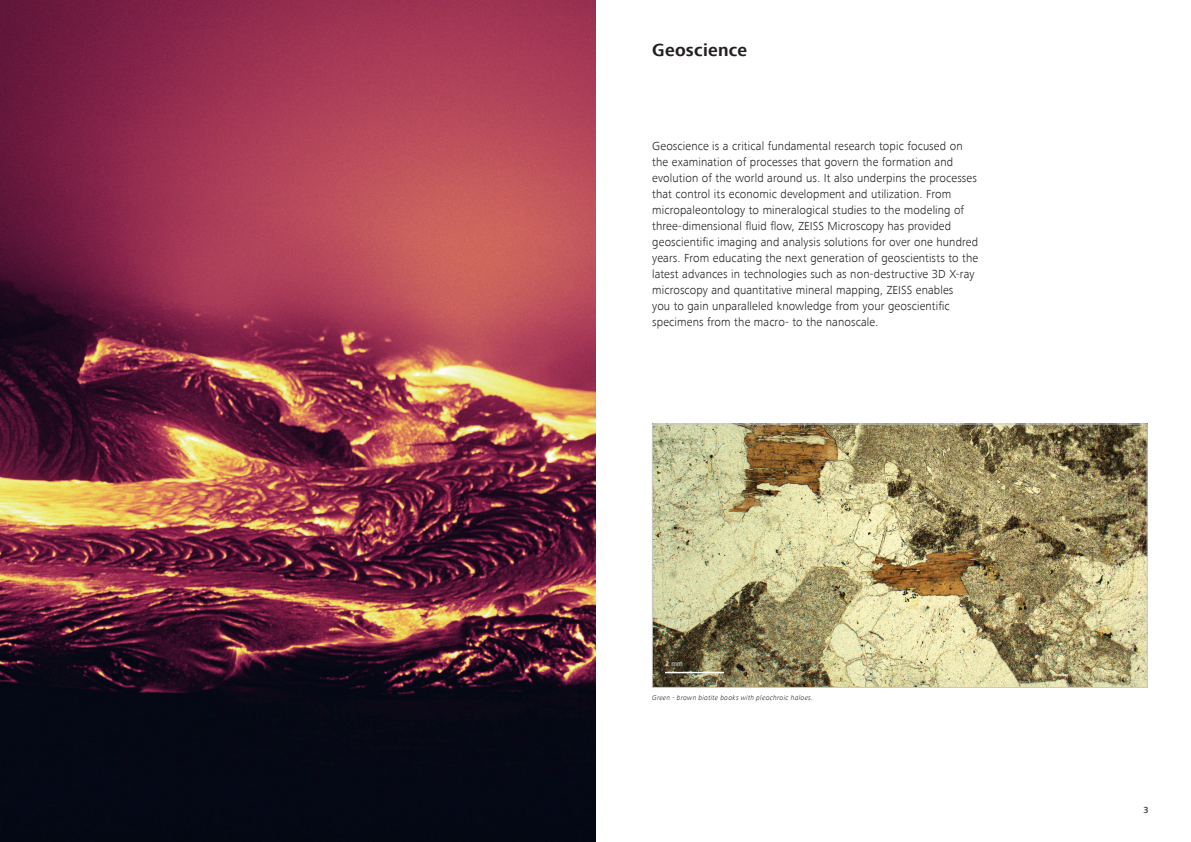
<style>
.page{position:relative;width:1191px;height:842px;background:#fff}
.page>*{position:absolute;margin:0;border:0;box-sizing:border-box;transform-origin:0 0}
.t1{font:700 18px "ZEISS Frutiger Next W1 G";letter-spacing:.015em;color:#231f20}
.t2{font:300 12px/16px "ZEISS Frutiger Next W1 G";letter-spacing:.01em;color:#231f20}
.t3{font:500 9px "ZEISS Frutiger Next W1 G";color:#231f20}
.t4{font:italic 300 7px "ZEISS Frutiger Next W1 G";letter-spacing:.04em;color:#231f20}
.t5{font:7px "ZEISS Frutiger Next W1 G";color:#fff}
</style>
<div class="page">
<img style="left:0;top:0;width:595px;height:842px">
<img style="left:654px;top:426px;width:491px;height:260px">
<div style="left:652px;top:424px;width:495px;height:264px;border:1px solid #c7c8ca"></div>
<hr style="left:665px;top:672px;width:59px;height:1px;background:#fff">
<h1 class="t1" style="left:652px;top:39px;width:96px">Geoscience</h1>
<p class="t2" style="left:652px;top:138px;width:327px">Geoscience is a critical fundamental research topic focused on the examination of processes that govern the formation and evolution of the world around us. It also underpins the processes that control its economic development and utilization. From micropaleontology to mineralogical studies to the modeling of three-dimensional fluid flow, ZEISS Microscopy has provided geoscientific imaging and analysis solutions for over one hundred years. From educating the next generation of geoscientists to the latest advances in technologies such as non-destructive 3D X-ray microscopy and quantitative mineral mapping, ZEISS enables<br>you to gain unparalleled knowledge from your geoscientific specimens from the macro- to the nanoscale.</p>
<p class="t5" style="left:665px;top:659px;width:19px">2 mm</p>
<p class="t4" style="left:652px;top:694px;width:162px">Green - brown biotite books with pleochroic haloes.</p>
<p class="t3" style="left:1143px;top:805px;width:7px">3</p>
</div>
